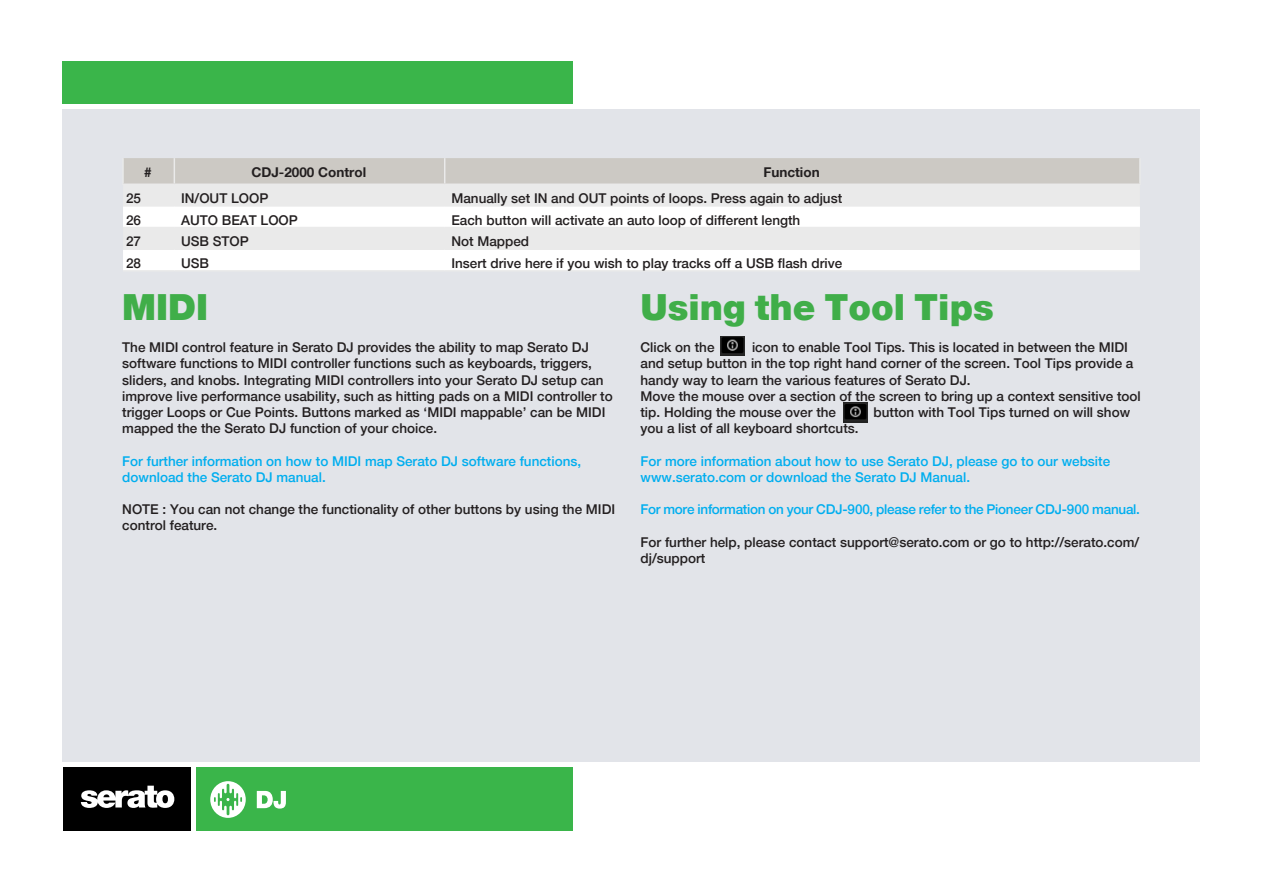
<style>
.page{position:relative;width:1263px;height:893px;background:#fff}
.page>*{position:absolute;margin:0;border:0;box-sizing:border-box;transform-origin:0 0}
.t1{font:900 36px "Serato";color:#40ae49}
.t2{font:500 13.5px/16.2px "Serato";color:#231f20}
.t3{font:500 13.5px/16.2px "Serato";color:#00aeef}
.t4{font:500 13.5px "Serato";letter-spacing:-.02em;color:#00aeef}
.t5{font:700 13.5px "Serato";color:#231f20}
</style>
<div class="page">
<div style="left:63px;top:110px;width:1137px;height:652px;background:#e2e4e9"></div>
<div style="left:63px;top:62px;width:510px;height:42px;background:#3ab54a"></div>
<div style="left:196px;top:767px;width:377px;height:64px;background:#3ab54a"></div>
<div style="left:63px;top:767px;width:128px;height:64px;background:#000"></div>
<svg style="left:81px;top:786px;width:93px;height:22px"></svg>
<svg style="left:257px;top:791px;width:29px;height:18px"></svg>
<svg style="left:210px;top:781px;width:36px;height:37px"></svg>
<img style="left:843px;top:403px;width:24px;height:19px">
<img style="left:720px;top:336px;width:24px;height:20px">
<svg style="left:123px;top:207px;width:1017px;height:63px;fill:#fff"></svg>
<hr style="left:122px;top:158px;width:2px;height:26px;background:#eaeaea">
<div style="left:123px;top:158px;width:1016px;height:26px;background:#ccc9c4"></div>
<hr style="left:1139px;top:158px;width:2px;height:26px;background:#eaeaea">
<hr style="left:122px;top:184px;width:52px;height:1px;background:#eaeaea">
<hr style="left:174px;top:184px;width:271px;height:1px;background:#eaeaea">
<hr style="left:445px;top:184px;width:696px;height:1px;background:#eaeaea">
<hr style="left:123px;top:205px;width:51px;height:2px;background:#eaeaea">
<hr style="left:174px;top:205px;width:271px;height:2px;background:#eaeaea">
<hr style="left:445px;top:205px;width:695px;height:2px;background:#eaeaea">
<hr style="left:123px;top:227px;width:51px;height:1px;background:#eaeaea">
<hr style="left:174px;top:227px;width:271px;height:1px;background:#eaeaea">
<hr style="left:445px;top:227px;width:695px;height:1px;background:#eaeaea">
<hr style="left:123px;top:248px;width:51px;height:2px;background:#eaeaea">
<hr style="left:174px;top:248px;width:271px;height:2px;background:#eaeaea">
<hr style="left:445px;top:248px;width:695px;height:2px;background:#eaeaea">
<hr style="left:123px;top:270px;width:51px;height:2px;background:#eaeaea">
<hr style="left:174px;top:270px;width:271px;height:2px;background:#eaeaea">
<hr style="left:445px;top:270px;width:695px;height:2px;background:#eaeaea">
<p class="t5" style="left:144px;top:164px;width:9px">#</p>
<p class="t5" style="left:251px;top:164px;width:116px">CDJ-2000 Control</p>
<p class="t5" style="left:763px;top:164px;width:58px">Function</p>
<p class="t2" style="left:126px;top:190px;width:17px">25</p>
<p class="t2" style="left:181px;top:190px;width:89px">IN/OUT LOOP</p>
<p class="t2" style="left:451px;top:190px;width:392px">Manually set IN and OUT points of loops. Press again to adjust</p>
<p class="t2" style="left:126px;top:211px;width:17px">26</p>
<p class="t2" style="left:181px;top:211px;width:118px">AUTO BEAT LOOP</p>
<p class="t2" style="left:451px;top:211px;width:350px">Each button will activate an auto loop of different length</p>
<p class="t2" style="left:126px;top:233px;width:17px">27</p>
<p class="t2" style="left:181px;top:233px;width:69px">USB STOP</p>
<p class="t2" style="left:451px;top:233px;width:79px">Not Mapped</p>
<p class="t2" style="left:126px;top:255px;width:17px">28</p>
<p class="t2" style="left:181px;top:255px;width:29px">USB</p>
<p class="t2" style="left:451px;top:255px;width:392px">Insert drive here if you wish to play tracks off a USB flash drive</p>
<p class="t1" style="left:122px;top:285px;width:87px">MIDI</p>
<p class="t2" style="left:122px;top:339px;width:492px">The MIDI control feature in Serato DJ provides the ability to map Serato DJ software functions to MIDI controller functions such as keyboards, triggers, sliders, and knobs. Integrating MIDI controllers into your Serato DJ setup can improve live performance usability, such as hitting pads on a MIDI controller to trigger Loops or Cue Points. Buttons marked as ‘MIDI mappable’ can be MIDI mapped the the Serato DJ function of your choice.</p>
<p class="t3" style="left:122px;top:452px;width:460px">For further information on how to MIDI map Serato DJ software functions, download the Serato DJ manual.</p>
<p class="t2" style="left:122px;top:501px;width:494px">NOTE : You can not change the functionality of other buttons by using the MIDI control feature.</p>
<p class="t1" style="left:640px;top:285px;width:355px">Using the Tool Tips</p>
<p class="t2" style="left:640px;top:339px;width:76px">Click on the</p>
<p class="t2" style="left:640px;top:339px;width:494px;text-indent:112px">icon to enable Tool Tips. This is located in between the MIDI and setup button in the top right hand corner of the screen. Tool Tips provide a handy way to learn the various features of Serato DJ.</p>
<p class="t2" style="left:640px;top:388px;width:502px">Move the mouse over a section of the screen to bring up a context sensitive tool tip. Holding the mouse over the</p>
<p class="t2" style="left:874px;top:404px;width:258px">button with Tool Tips turned on will show</p>
<p class="t2" style="left:640px;top:420px;width:220px">you a list of all keyboard shortcuts.</p>
<p class="t3" style="left:640px;top:452px;width:471px">For more information about how to use Serato DJ, please go to our website www.serato.com or download the Serato DJ Manual.</p>
<p class="t4" style="left:640px;top:501px;width:501px">For more information on your CDJ-900, please refer to the Pioneer CDJ-900 manual.</p>
<p class="t2" style="left:640px;top:533px;width:500px">For further help, please contact support@serato.com or go to http://serato.com/ dj/support</p>
</div>
